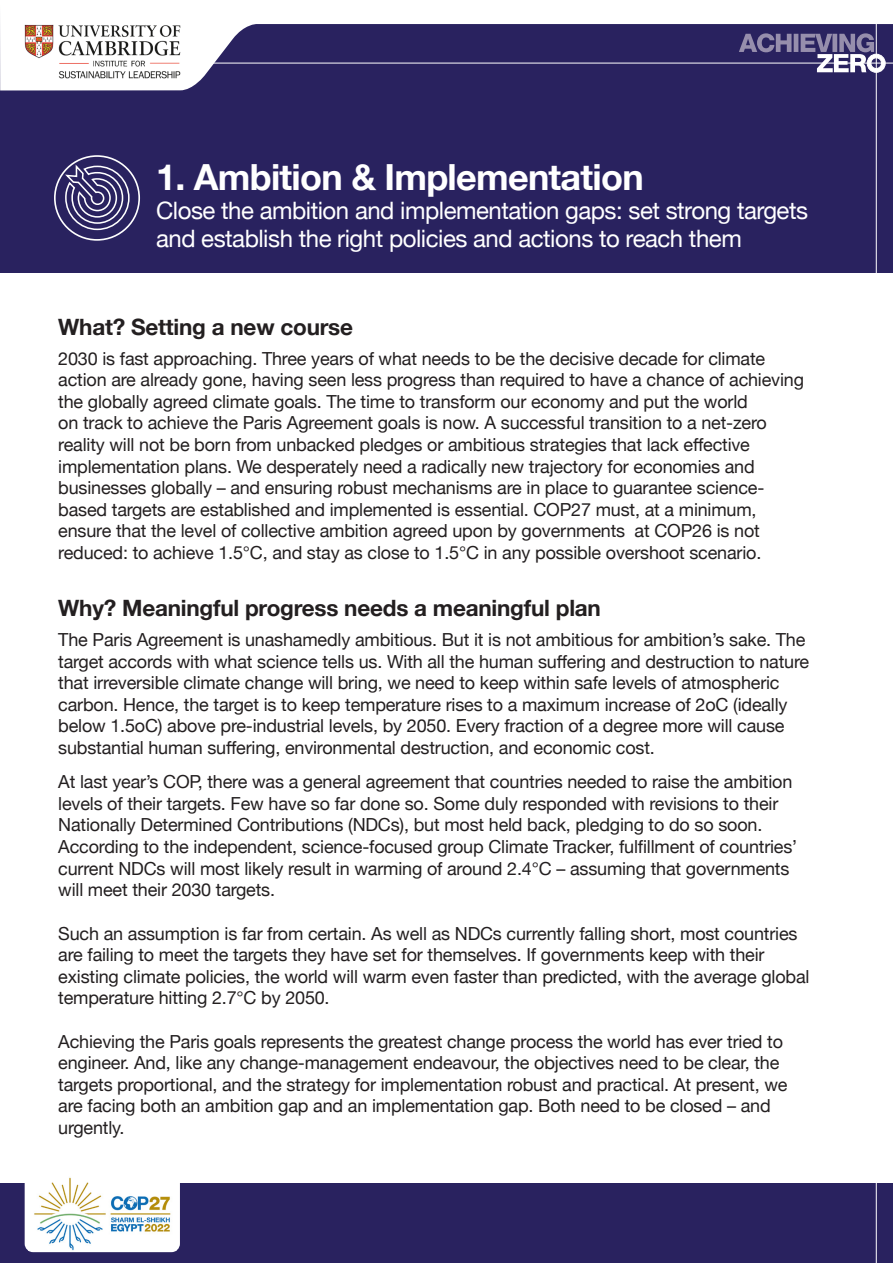
<style>
.page{position:relative;width:893px;height:1263px;background:#fff}
.page>*{position:absolute;margin:0;border:0;box-sizing:border-box;transform-origin:0 0}
.font_8{font:700 36px "Helvetica Neue";letter-spacing:-.02em;color:#fff}
.font_8-2{font:24px/28.8px "Helvetica Neue";letter-spacing:-.02em;color:#fff}
.sub_big{font:700 22.5px "Helvetica Neue";letter-spacing:-.01em;color:#231f20}
.body{font:18px/21.6px "Helvetica Neue";letter-spacing:-.01em;color:#231f20}
</style>
<div class="page">
<div style="left:0;top:0;width:893px;height:272px;background:#29225f"></div>
<svg style="left:0;top:0;width:893px;height:90px"></svg>
<img style="left:18px;top:17px;width:170px;height:69px">
<svg style="left:739px;top:33px;width:147px;height:40px"></svg>
<hr style="left:876px;top:23px;width:1px;height:1240px;background:#fff">
<hr style="left:188px;top:63px;width:705px;height:1px;background:#fff">
<div style="left:54px;top:155px;width:86px;height:86px;border:2px solid #fff;border-radius:50%"></div>
<svg style="left:63px;top:163px;width:67px;height:68px"></svg>
<div style="left:0;top:1183px;width:893px;height:80px;background:#29225f"></div>
<div style="left:25px;top:1172px;width:155px;height:80px;background:#fff;border-radius:9px"></div>
<img style="left:28px;top:1177px;width:149px;height:74px">
<hr style="left:876px;top:1005px;width:1px;height:258px;background:#fff">
<p class="font_8" style="left:156px;top:149px;width:489px">1. Ambition &amp; Implementation</p>
<p class="font_8-2" style="left:156px;top:197px;width:654px">Close the ambition and implementation gaps: set strong targets and establish the right policies and actions to reach them</p>
<p class="sub_big" style="left:58px;top:309px;width:296px">What? Setting a new course</p>
<p class="body" style="left:58px;top:348px;width:747px">2030 is fast approaching. Three years of what needs to be the decisive decade for climate action are already gone, having seen less progress than required to have a chance of achieving the globally agreed climate goals. The time to transform our economy and put the world<br>on track to achieve the Paris Agreement goals is now. A successful transition to a net-zero reality will not be born from unbacked pledges or ambitious strategies that lack effective implementation plans. We desperately need a radically new trajectory for economies and businesses globally – and ensuring robust mechanisms are in place to guarantee science&shy;based targets are established and implemented is essential. COP27 must, at a minimum, ensure that the level of collective ambition agreed upon by governments at COP26 is not reduced: to achieve 1.5°C, and stay as close to 1.5°C in any possible overshoot scenario.</p>
<p class="sub_big" style="left:58px;top:590px;width:544px">Why? Meaningful progress needs a meaningful plan</p>
<p class="body" style="left:58px;top:630px;width:752px">The Paris Agreement is unashamedly ambitious. But it is not ambitious for ambition’s sake. The target accords with what science tells us. With all the human suffering and destruction to nature that irreversible climate change will bring, we need to keep within safe levels of atmospheric carbon. Hence, the target is to keep temperature rises to a maximum increase of 2oC (ideally below 1.5oC) above pre-industrial levels, by 2050. Every fraction of a degree more will cause substantial human suffering, environmental destruction, and economic cost.</p>
<p class="body" style="left:58px;top:772px;width:740px">At last year’s COP, there was a general agreement that countries needed to raise the ambition levels of their targets. Few have so far done so. Some duly responded with revisions to their Nationally Determined Contributions (NDCs), but most held back, pledging to do so soon.<br>According to the independent, science-focused group Climate Tracker, fulfillment of countries’ current NDCs will most likely result in warming of around 2.4°C – assuming that governments will meet their 2030 targets.</p>
<p class="body" style="left:58px;top:923px;width:753px">Such an assumption is far from certain. As well as NDCs currently falling short, most countries are failing to meet the targets they have set for themselves. If governments keep with their existing climate policies, the world will warm even faster than predicted, with the average global temperature hitting 2.7°C by 2050.</p>
<p class="body" style="left:58px;top:1031px;width:731px">Achieving the Paris goals represents the greatest change process the world has ever tried to engineer. And, like any change-management endeavour, the objectives need to be clear, the targets proportional, and the strategy for implementation robust and practical. At present, we are facing both an ambition gap and an implementation gap. Both need to be closed – and urgently.</p>
</div>
